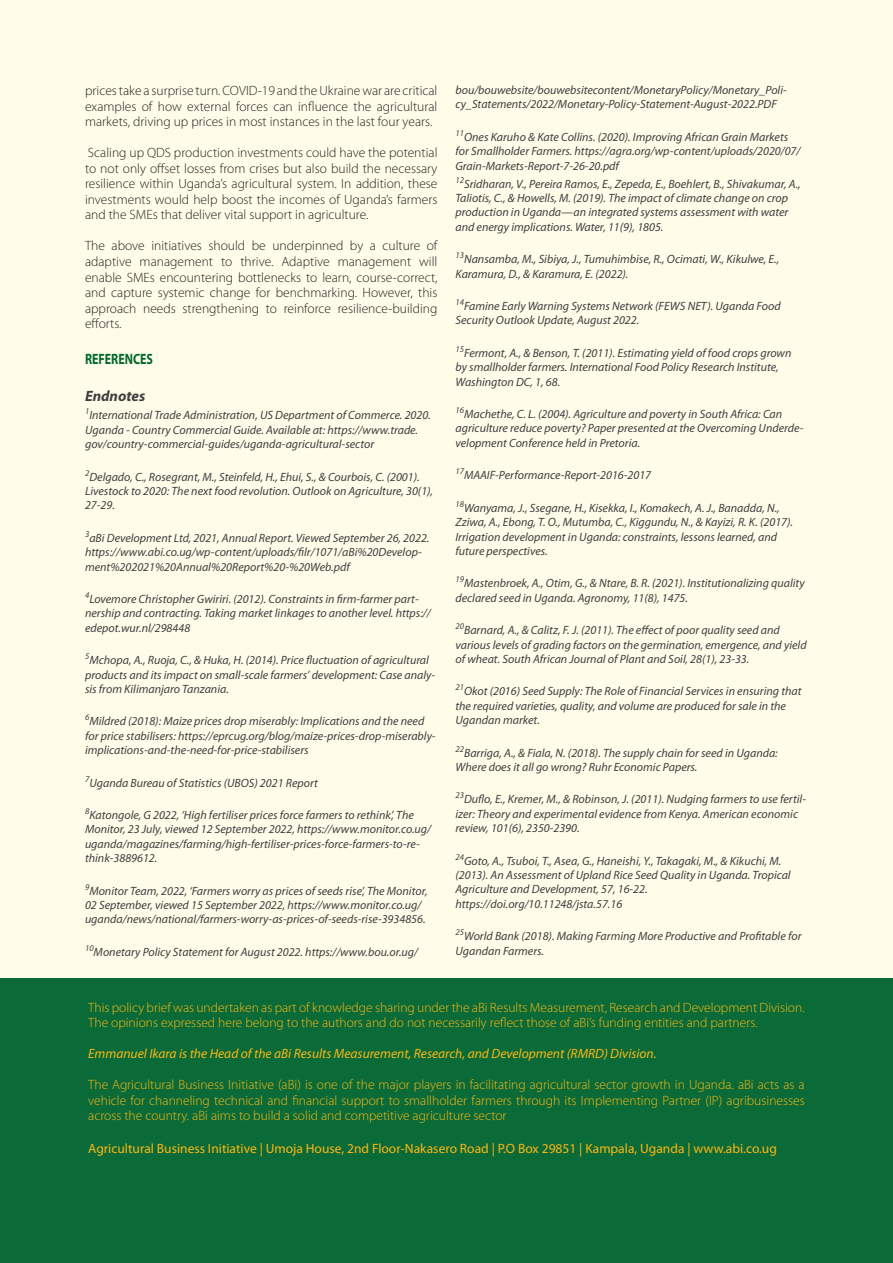
<style>
.page{position:relative;width:893px;height:1263px;background:#fffde9}
.page>*{position:absolute;margin:0;border:0;box-sizing:border-box;transform-origin:0 0}
.t1{font:700 15px "Myriad Pro";color:#00692b;scale:.8 1}
.t2{font:italic 700 15px "Myriad Pro";color:#3e3e3f}
.t3{font:300 13.5px/15.6px "Myriad Pro";color:#231f20;text-align:justify}
.t4{font:300 13.5px/15.6px "Myriad Pro";color:#fcb514}
.t5{font:13.5px "Myriad Pro";color:#fcb514}
.t6{font:italic 13.5px "Myriad Pro";color:#fcb514}
.t7{font:italic 12px/14.4px "Myriad Pro";color:#3e3e3f}
</style>
<div class="page">
<div style="left:0;top:978px;width:893px;height:285px;background:#0a6b38"></div>
<p class="t3" style="left:85px;top:83px;width:354px">prices take a surprise turn. COVID-19 and the Ukraine war are critical examples of how external forces can influence the agricultural markets, driving up prices in most instances in the last four years.</p>
<p class="t3" style="left:85px;top:145px;width:354px">Scaling up QDS production investments could have the potential to not only offset losses from crises but also build the necessary resilience within Uganda’s agricultural system. In addition, these investments would help boost the incomes of Uganda’s farmers and the SMEs that deliver vital support in agriculture.</p>
<p class="t3" style="left:85px;top:238px;width:354px">The above initiatives should be underpinned by a culture of adaptive management to thrive. Adaptive management will enable SMEs encountering bottlenecks to learn, course-correct, and capture systemic change for benchmarking. However, this approach needs strengthening to reinforce resilience-building efforts.</p>
<p class="t1" style="left:85px;top:349px;width:87px">REFERENCES</p>
<p class="t2" style="left:85px;top:388px;width:62px">Endnotes</p>
<p class="t7" style="left:85px;top:408px;width:347px"><sup>1</sup>International Trade Administration, US Department of Commerce. 2020.<br>Uganda - Country Commercial Guide. Available at: https://www.trade. gov/country-commercial-guides/uganda-agricultural-sector</p>
<p class="t7" style="left:85px;top:470px;width:350px"><sup>2</sup>Delgado, C., Rosegrant, M., Steinfeld, H., Ehui, S., &amp; Courbois, C. (2001).<br>Livestock to 2020: The next food revolution. Outlook on Agriculture, 30(1),<br>27-29.</p>
<p class="t7" style="left:85px;top:531px;width:346px"><sup>3</sup>aBi Development Ltd, 2021, Annual Report. Viewed September 26, 2022. https://www.abi.co.ug/wp-content/uploads/filr/1071/aBi%20Develop&shy;ment%202021%20Annual%20Report%20-%20Web.pdf</p>
<p class="t7" style="left:85px;top:592px;width:347px"><sup>4</sup>Lovemore Christopher Gwiriri. (2012). Constraints in firm-farmer part&shy;nership and contracting. Taking market linkages to another level. https:// edepot.wur.nl/298448</p>
<p class="t7" style="left:85px;top:653px;width:351px"><sup>5</sup>Mchopa, A., Ruoja, C., &amp; Huka, H. (2014). Price fluctuation of agricultural products and its impact on small-scale farmers’ development: Case analy&shy;sis from Kilimanjaro Tanzania.</p>
<p class="t7" style="left:85px;top:714px;width:352px"><sup>6</sup>Mildred (2018): Maize prices drop miserably: Implications and the need for price stabilisers: https://eprcug.org/blog/maize-prices-drop-miserably&shy;implications-and-the-need-for-price-stabilisers</p>
<p class="t7" style="left:85px;top:776px;width:234px"><sup>7</sup>Uganda Bureau of Statistics (UBOS) 2021 Report</p>
<p class="t7" style="left:85px;top:808px;width:348px"><sup>8</sup>Katongole, G 2022, ‘High fertiliser prices force farmers to rethink’, The Monitor, 23 July, viewed 12 September 2022, https://www.monitor.co.ug/ uganda/magazines/farming/high-fertiliser-prices-force-farmers-to-re&shy;think-3889612.</p>
<p class="t7" style="left:85px;top:884px;width:344px"><sup>9</sup>Monitor Team, 2022, ‘Farmers worry as prices of seeds rise’, The Monitor,<br>02 September, viewed 15 September 2022, https://www.monitor.co.ug/ uganda/news/national/farmers-worry-as-prices-of-seeds-rise-3934856.</p>
<p class="t7" style="left:85px;top:945px;width:335px"><sup>10</sup>Monetary Policy Statement for August 2022. https://www.bou.or.ug/</p>
<p class="t7" style="left:455px;top:83px;width:333px">bou/bouwebsite/bouwebsitecontent/MonetaryPolicy/Monetary_Poli&shy;cy_Statements/2022/Monetary-Policy-Statement-August-2022.PDF</p>
<p class="t7" style="left:455px;top:130px;width:346px"><sup>11</sup>Ones Karuho &amp; Kate Collins. (2020). Improving African Grain Markets for Smallholder Farmers. https://agra.org/wp-content/uploads/2020/07/<br>Grain-Markets-Report-7-26-20.pdf</p>
<p class="t7" style="left:455px;top:177px;width:347px"><sup>12</sup>Sridharan, V., Pereira Ramos, E., Zepeda, E., Boehlert, B., Shivakumar, A., Taliotis, C., &amp; Howells, M. (2019). The impact of climate change on crop production in Uganda—an integrated systems assessment with water and energy implications. Water, 11(9), 1805.</p>
<p class="t7" style="left:455px;top:252px;width:325px"><sup>13</sup>Nansamba, M., Sibiya, J., Tumuhimbise, R., Ocimati, W., Kikulwe, E.,<br>Karamura, D., &amp; Karamura, E. (2022).</p>
<p class="t7" style="left:455px;top:299px;width:327px"><sup>14</sup>Famine Early Warning Systems Network (FEWS NET). Uganda Food<br>Security Outlook Update, August 2022.</p>
<p class="t7" style="left:455px;top:346px;width:338px"><sup>15</sup>Fermont, A., &amp; Benson, T. (2011). Estimating yield of food crops grown by smallholder farmers. International Food Policy Research Institute,<br>Washington DC, 1, 68.</p>
<p class="t7" style="left:455px;top:407px;width:349px"><sup>16</sup>Machethe, C. L. (2004). Agriculture and poverty in South Africa: Can agriculture reduce poverty? Paper presented at the Overcoming Underde&shy;velopment Conference held in Pretoria.</p>
<p class="t7" style="left:455px;top:468px;width:197px"><sup>17</sup>MAAIF-Performance-Report-2016-2017</p>
<p class="t7" style="left:455px;top:501px;width:339px"><sup>18</sup>Wanyama, J., Ssegane, H., Kisekka, I., Komakech, A. J., Banadda, N., Zziwa, A., Ebong, T. O., Mutumba, C., Kiggundu, N., &amp; Kayizi, R. K. (2017).<br>Irrigation development in Uganda: constraints, lessons learned, and future perspectives.</p>
<p class="t7" style="left:455px;top:576px;width:351px"><sup>19</sup>Mastenbroek, A., Otim, G., &amp; Ntare, B. R. (2021). Institutionalizing quality declared seed in Uganda. Agronomy, 11(8), 1475.</p>
<p class="t7" style="left:455px;top:623px;width:353px"><sup>20</sup>Barnard, A., &amp; Calitz, F. J. (2011). The effect of poor quality seed and various levels of grading factors on the germination, emergence, and yield of wheat. South African Journal of Plant and Soil, 28(1), 23-33.</p>
<p class="t7" style="left:455px;top:684px;width:348px"><sup>21</sup>Okot (2016) Seed Supply: The Role of Financial Services in ensuring that the required varieties, quality, and volume are produced for sale in the<br>Ugandan market.</p>
<p class="t7" style="left:455px;top:746px;width:324px"><sup>22</sup>Barriga, A., &amp; Fiala, N. (2018). The supply chain for seed in Uganda:<br>Where does it all go wrong? Ruhr Economic Papers.</p>
<p class="t7" style="left:455px;top:792px;width:352px"><sup>23</sup>Duflo, E., Kremer, M., &amp; Robinson, J. (2011). Nudging farmers to use fertil&shy;izer: Theory and experimental evidence from Kenya. American economic review, 101(6), 2350-2390.</p>
<p class="t7" style="left:455px;top:854px;width:337px"><sup>24</sup>Goto, A., Tsuboi, T., Asea, G., Haneishi, Y., Takagaki, M., &amp; Kikuchi, M. (2013). An Assessment of Upland Rice Seed Quality in Uganda. Tropical<br>Agriculture and Development, 57, 16-22.</p>
<p class="t7" style="left:455px;top:897px;width:168px">https://doi.org/10.11248/jsta.57.16</p>
<p class="t7" style="left:455px;top:929px;width:347px"><sup>25</sup>World Bank (2018). Making Farming More Productive and Profitable for<br>Ugandan Farmers.</p>
<p class="t4" style="left:88px;top:999px;width:718px">This policy brief was undertaken as part of knowledge sharing under the aBi Results Measurement, Research and Development Division.<br>The opinions expressed here belong to the authors and do not necessarily reflect those of aBi’s funding entities and partners.</p>
<p class="t6" style="left:88px;top:1046px;width:570px">Emmanuel Ikara is the Head of the aBi Results Measurement, Research, and Development (RMRD) Division.</p>
<p class="t4" style="left:88px;top:1077px;width:718px;text-align:justify">The Agricultural Business Initiative (aBi) is one of the major players in facilitating agricultural sector growth in Uganda. aBi acts as a vehicle for channeling technical and financial support to smallholder farmers through its Implementing Partner (IP) agribusinesses across the country. aBi aims to build a solid and competitive agriculture sector</p>
<p class="t5" style="left:88px;top:1141px;width:690px">Agricultural Business Initiative | Umoja House, 2nd Floor-Nakasero Road | P.O Box 29851 | Kampala, Uganda | www.abi.co.ug</p>
</div>
